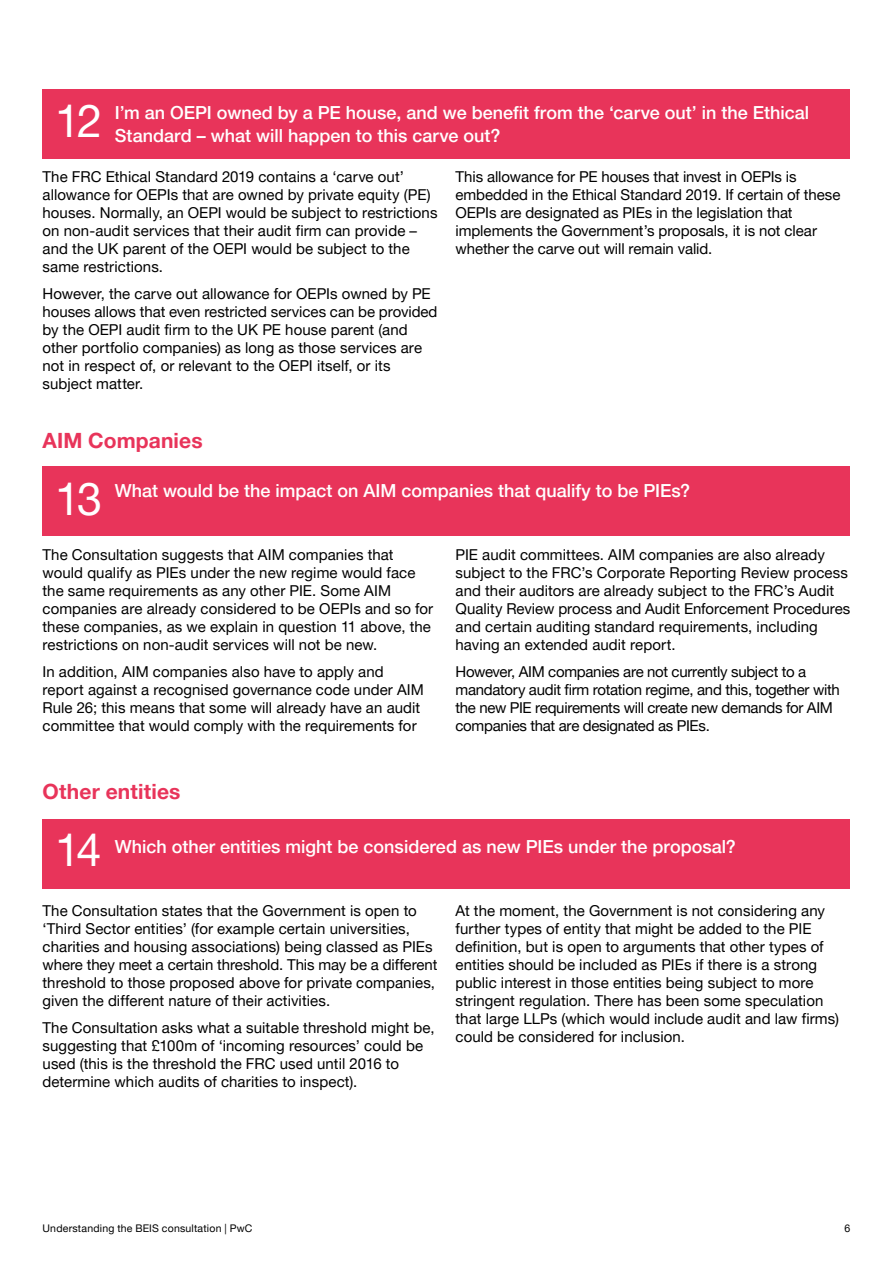
<style>
.page{position:relative;width:893px;height:1263px;background:#fff}
.page>*{position:absolute;margin:0;border:0;box-sizing:border-box;transform-origin:0 0}
.t1{font:45px "Helvetica Neue LT Pro";color:#fff}
.t2{font:700 21px "Helvetica Neue LT Pro";letter-spacing:.005em;color:#e8345a}
.t3{font:500 18px/22.5px "Helvetica Neue LT Pro";color:#fff}
.t4{font:15px/18px "Helvetica Neue LT Pro";letter-spacing:.005em;color:#000}
.t5{font:15px/18px "Helvetica Neue LT Pro";letter-spacing:-.02em;color:#000}
.t6{font:10.5px "Helvetica Neue LT Pro";letter-spacing:.02em;color:#000}
</style>
<div class="page">
<div style="left:43px;top:89px;width:807px;height:70px;background:#e8345a"></div>
<div style="left:43px;top:467px;width:807px;height:69px;background:#e8345a"></div>
<div style="left:43px;top:819px;width:807px;height:69px;background:#e8345a"></div>
<h1 class="t1" style="left:55px;top:93px;width:48px">12</h1>
<p class="t3" style="left:115px;top:101px;width:696px">I’m an OEPI owned by a PE house, and we benefit from the ‘carve out’ in the Ethical<br>Standard – what will happen to this carve out?</p>
<p class="t4" style="left:43px;top:167px;width:396px">The FRC Ethical Standard 2019 contains a ‘carve out’ allowance for OEPIs that are owned by private equity (PE) houses. Normally, an OEPI would be subject to restrictions on non-audit services that their audit firm can provide – and the UK parent of the OEPI would be subject to the same restrictions.</p>
<p class="t4" style="left:43px;top:284px;width:396px">However, the carve out allowance for OEPIs owned by PE houses allows that even restricted services can be provided by the OEPI audit firm to the UK PE house parent (and other portfolio companies) as long as those services are not in respect of, or relevant to the OEPI itself, or its subject matter.</p>
<h2 class="t2" style="left:43px;top:427px;width:162px">AIM Companies</h2>
<p class="t4" style="left:455px;top:167px;width:386px">This allowance for PE houses that invest in OEPIs is embedded in the Ethical Standard 2019. If certain of these OEPIs are designated as PIEs in the legislation that implements the Government’s proposals, it is not clear whether the carve out will remain valid.</p>
<h1 class="t1" style="left:55px;top:471px;width:48px">13</h1>
<p class="t3" style="left:115px;top:479px;width:577px">What would be the impact on AIM companies that qualify to be PIEs?</p>
<p class="t4" style="left:43px;top:545px;width:392px">The Consultation suggests that AIM companies that would qualify as PIEs under the new regime would face the same requirements as any other PIE. Some AIM companies are already considered to be OEPIs and so for these companies, as we explain in question 11 above, the restrictions on non-audit services will not be new.</p>
<p class="t4" style="left:43px;top:662px;width:383px">In addition, AIM companies also have to apply and report against a recognised governance code under AIM Rule 26; this means that some will already have an audit committee that would comply with the requirements for</p>
<h2 class="t2" style="left:43px;top:778px;width:139px">Other entities</h2>
<p class="t4" style="left:455px;top:545px;width:396px">PIE audit committees. AIM companies are also already subject to the FRC’s Corporate Reporting Review process and their auditors are already subject to the FRC’s Audit Quality Review process and Audit Enforcement Procedures and certain auditing standard requirements, including having an extended audit report.</p>
<p class="t5" style="left:455px;top:662px;width:386px">However, AIM companies are not currently subject to a mandatory audit firm rotation regime, and this, together with the new PIE requirements will create new demands for AIM companies that are designated as PIEs.</p>
<h1 class="t1" style="left:55px;top:822px;width:48px">14</h1>
<p class="t3" style="left:115px;top:835px;width:623px">Which other entities might be considered as new PIEs under the proposal?</p>
<p class="t4" style="left:43px;top:901px;width:396px">The Consultation states that the Government is open to ‘Third Sector entities’ (for example certain universities, charities and housing associations) being classed as PIEs where they meet a certain threshold. This may be a different threshold to those proposed above for private companies, given the different nature of their activities.</p>
<p class="t4" style="left:43px;top:1018px;width:394px">The Consultation asks what a suitable threshold might be, suggesting that £100m of ‘incoming resources’ could be used (this is the threshold the FRC used until 2016 to determine which audits of charities to inspect).</p>
<p class="t4" style="left:455px;top:901px;width:385px">At the moment, the Government is not considering any further types of entity that might be added to the PIE definition, but is open to arguments that other types of entities should be included as PIEs if there is a strong public interest in those entities being subject to more stringent regulation. There has been some speculation that large LLPs (which would include audit and law firms) could be considered for inclusion.</p>
<p class="t6" style="left:43px;top:1221px;width:212px">Understanding the BEIS consultation | PwC</p>
<p class="t6" style="left:845px;top:1221px;width:7px">6</p>
</div>
